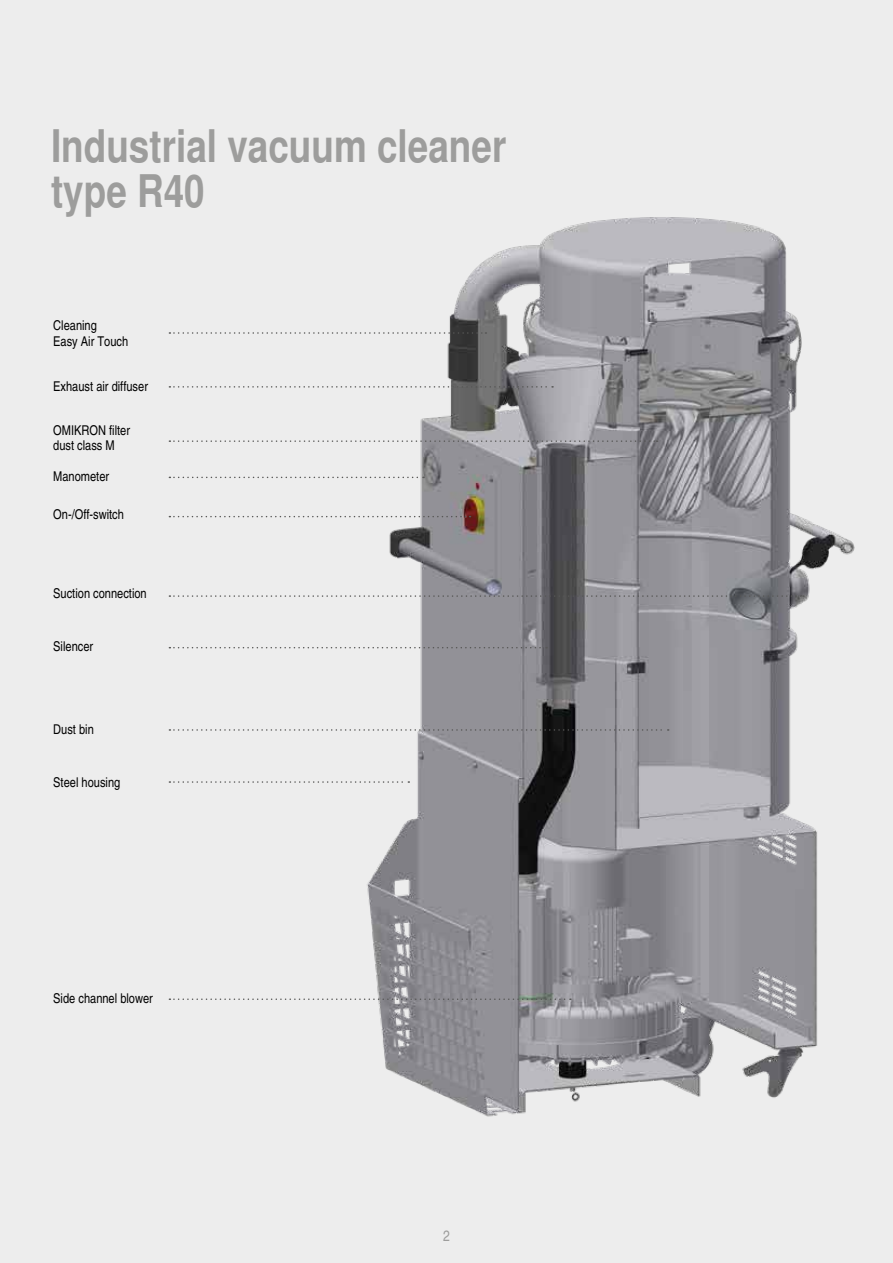
<style>
.page{position:relative;width:893px;height:1263px;background:#ededed}
.page>*{position:absolute;margin:0;border:0;box-sizing:border-box;transform-origin:0 0}
.t1{font:700 condensed 45px/45px "Helvetica";color:#9d9d9c}
.t2{font:condensed 15px "Helvetica";color:#9d9d9c}
.t3{font:condensed 13.5px/16.2px "Helvetica";color:#000}
</style>
<div class="page">
<img style="left:331px;top:217px;width:524px;height:900px">
<svg style="left:169px;top:781px;width:240px;height:2px"></svg>
<svg style="left:169px;top:440px;width:489px;height:2px"></svg>
<svg style="left:169px;top:595px;width:635px;height:2px"></svg>
<svg style="left:169px;top:647px;width:378px;height:1px"></svg>
<svg style="left:169px;top:729px;width:500px;height:2px"></svg>
<svg style="left:169px;top:998px;width:402px;height:2px"></svg>
<svg style="left:169px;top:516px;width:302px;height:1px"></svg>
<svg style="left:169px;top:477px;width:255px;height:1px"></svg>
<svg style="left:169px;top:386px;width:384px;height:2px"></svg>
<svg style="left:169px;top:332px;width:317px;height:2px"></svg>
<h1 class="t1" style="left:51px;top:124px;width:457px">Industrial vacuum cleaner type R40</h1>
<p class="t3" style="left:53px;top:317px;width:77px">Cleaning<br>Easy Air Touch</p>
<p class="t3" style="left:53px;top:378px;width:96px">Exhaust air diffuser</p>
<p class="t3" style="left:53px;top:423px;width:78px;line-height:15px">OMIKRON filter dust class M</p>
<p class="t3" style="left:53px;top:468px;width:57px">Manometer</p>
<p class="t3" style="left:53px;top:506px;width:72px">On-/Off-switch</p>
<p class="t3" style="left:53px;top:585px;width:95px">Suction connection</p>
<p class="t3" style="left:53px;top:638px;width:41px">Silencer</p>
<p class="t3" style="left:53px;top:721px;width:42px">Dust bin</p>
<p class="t3" style="left:53px;top:774px;width:69px">Steel housing</p>
<p class="t3" style="left:53px;top:990px;width:101px">Side channel blower</p>
<p class="t2" style="left:443px;top:1226px;width:8px">2</p>
</div>
